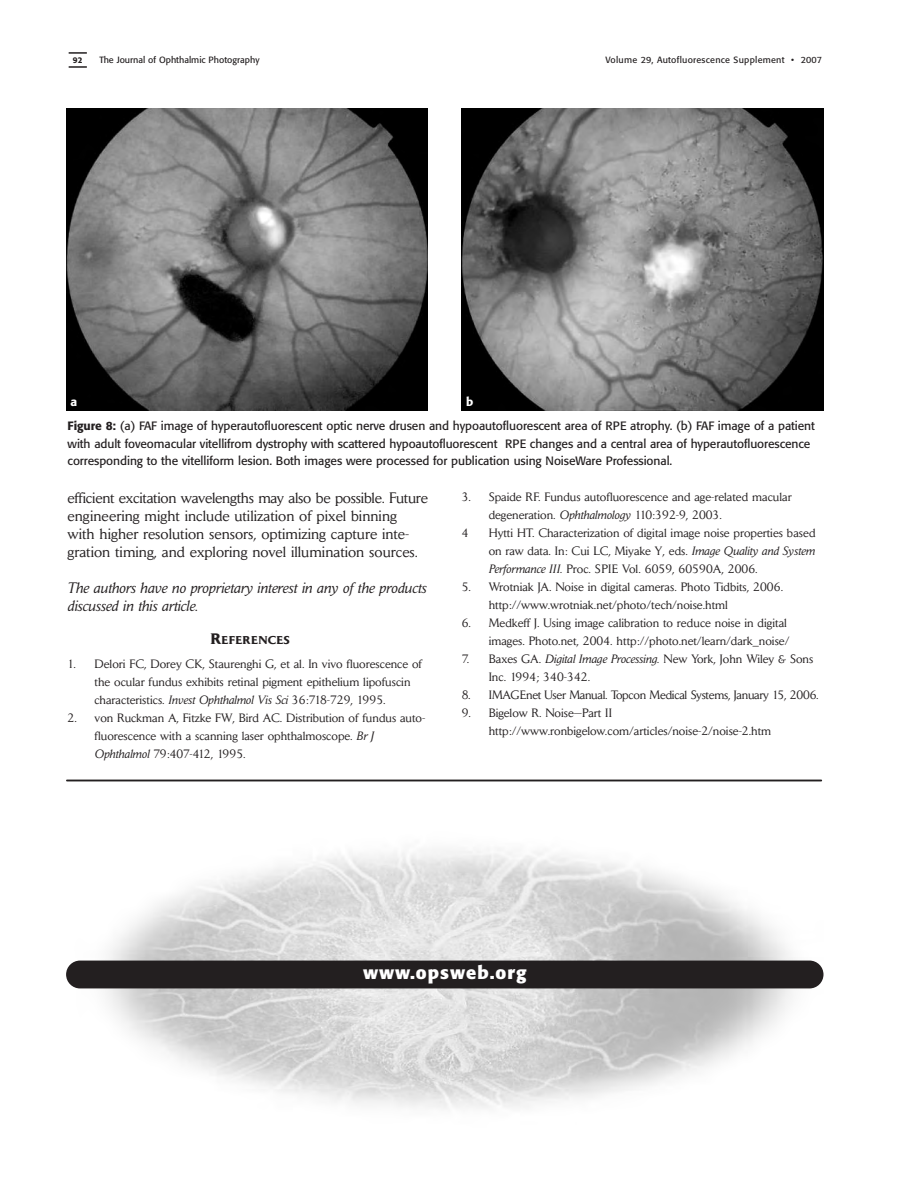
<style>
.page{position:relative;width:918px;height:1188px;background:#fff}
.page>*{position:absolute;margin:0;border:0;box-sizing:border-box;transform-origin:0 0}
.t1{font:700 18px "Formata";letter-spacing:.06em;color:#fff}
.t2{font:15px/18px "Daily News";color:#231f20}
.t3{font:italic 15px/18px "Daily News";color:#231f20}
.t4{font:12px/18px "Daily News";color:#231f20}
.t5{font:12px/17.2px "Formata";letter-spacing:-.005em;color:#231f20}
.t6{font:12px "Daily News";letter-spacing:-.02em;color:#231f20}
.t7{font:500 12px "Formata";color:#fff}
.t8{font:700 11.25px "Daily News";letter-spacing:.03em;color:#231f20}
.t9{font:9px "Formata";letter-spacing:.03em;color:#231f20}
.t10{font:9px "Formata";letter-spacing:.01em;color:#231f20}
.t11{font:500 8.25px "Formata";color:#231f20}
.s1{font-weight:500}
.s2{font-size:15px}
.s3{font-style:italic}
</style>
<div class="page">
<svg style="left:69px;top:52px;width:18px;height:2px"></svg>
<svg style="left:69px;top:66px;width:18px;height:2px"></svg>
<img style="left:66px;top:108px;width:362px;height:303px">
<img style="left:462px;top:108px;width:361px;height:303px">
<img style="left:66px;top:850px;width:756px;height:259px">
<div style="left:66px;top:961px;width:758px;height:27px;background:#231f20;border-radius:14px"></div>
<hr style="left:66px;top:780px;width:756px;height:1px;background:#231f20">
<p class="t11" style="left:73px;top:56px;width:11px">92</p>
<p class="t10" style="left:99px;top:56px;width:162px">The Journal of Ophthalmic Photography</p>
<p class="t9" style="left:606px;top:56px;width:218px">Volume 29, Autofluorescence Supplement • 2007</p>
<p class="t7" style="left:71px;top:396px;width:8px">a</p>
<p class="t7" style="left:466px;top:396px;width:9px">b</p>
<p class="t5" style="left:68px;top:418px;width:749px"><span class="s1">Figure 8:</span> (a) FAF image of hyperautofluorescent optic nerve drusen and hypoautofluorescent area of RPE atrophy. (b) FAF image of a patient with adult foveomacular vitellifrom dystrophy with scattered hypoautofluorescent RPE changes and a central area of hyperautofluorescence corresponding to the vitelliform lesion. Both images were processed for publication using NoiseWare Professional.</p>
<p class="t2" style="left:68px;top:490px;width:362px">efficient excitation wavelengths may also be possible. Future engineering might include utilization of pixel binning with higher resolution sensors, optimizing capture inte&shy;gration timing, and exploring novel illumination sources.</p>
<p class="t3" style="left:68px;top:580px;width:360px">The authors have no proprietary interest in any of the products discussed in this article.</p>
<p class="t8" style="left:210px;top:636px;width:81px"><span class="s2">R</span>EFERENCES</p>
<p class="t4" style="left:95px;top:656px;width:329px;text-indent:-27px">1. Delori FC, Dorey CK, Staurenghi G, et al. In vivo fluorescence of the ocular fundus exhibits retinal pigment epithelium lipofuscin characteristics. <span class="s3">Invest Ophthalmol Vis Sci</span> 36:718-729, 1995.</p>
<p class="t4" style="left:95px;top:710px;width:332px;text-indent:-27px">2. von Ruckman A, Fitzke FW, Bird AC. Distribution of fundus auto&shy;fluorescence with a scanning laser ophthalmoscope. <span class="s3">Br J<br>Ophthalmol</span> 79:407-412, 1995.</p>
<p class="t4" style="left:462px;top:489px;width:332px">3. Spaide RF. Fundus autofluorescence and age-related macular</p>
<p class="t4" style="left:489px;top:507px;width:235px">degeneration. <span class="s3">Ophthalmology</span> 110:392-9, 2003.</p>
<p class="t4" style="left:462px;top:525px;width:8px">4</p>
<p class="t4" style="left:489px;top:525px;width:328px;text-align:justify">Hytti HT. Characterization of digital image noise properties based on raw data. In: Cui LC, Miyake Y, eds. <span class="s3">Image Quality and System Performance III.</span> Proc. SPIE Vol. 6059, 60590A, 2006.</p>
<p class="t4" style="left:489px;top:579px;width:296px;text-indent:-27px">5. Wrotniak JA. Noise in digital cameras. Photo Tidbits, 2006. http://www.wrotniak.net/photo/tech/noise.html</p>
<p class="t4" style="left:462px;top:615px;width:329px;text-align:right">6. Medkeff J. Using image calibration to reduce noise in digital images. Photo.net, 2004. http://photo.net/learn/dark_noise/</p>
<p class="t4" style="left:489px;top:651px;width:326px;text-indent:-27px">7. Baxes GA. <span class="s3">Digital Image Processing.</span> New York, John Wiley &amp; Sons<br>Inc. 1994; 340-342.</p>
<p class="t6" style="left:462px;top:690px;width:359px">8. IMAGEnet User Manual. Topcon Medical Systems, January 15, 2006.</p>
<p class="t4" style="left:489px;top:705px;width:284px;text-indent:-27px">9. Bigelow R. Noise—Part II http://www.ronbigelow.com/articles/noise-2/noise-2.htm</p>
<h1 class="t1" style="left:363px;top:965px;width:165px">www.opsweb.org</h1>
</div>
